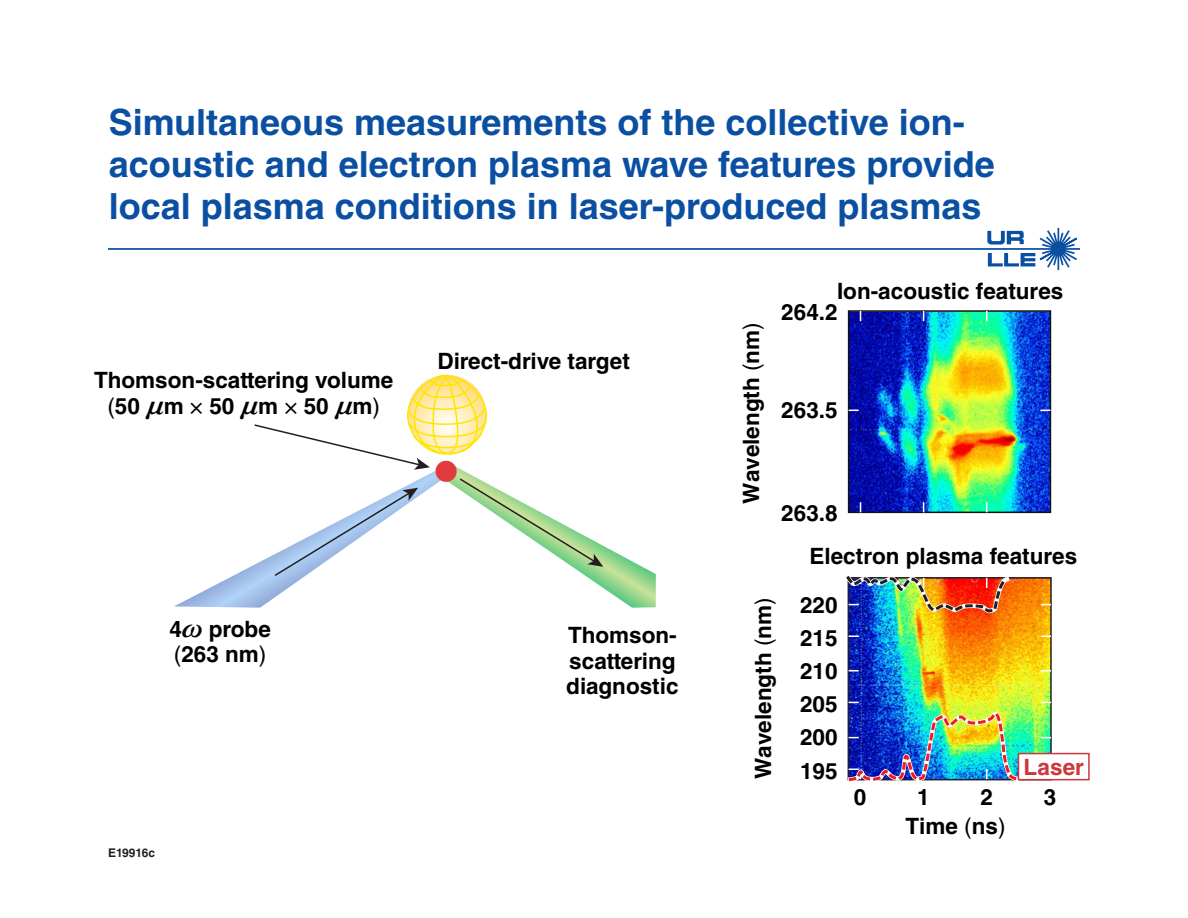
<style>
.page{position:relative;width:1188px;height:918px;background:#fff}
.page>*{position:absolute;margin:0;border:0;box-sizing:border-box;transform-origin:0 0}
.t1{font:700 36px/42px "Helvetica LT Std";color:#0a4fa2}
.t2{font:700 22.5px/25.5px "Helvetica LT Std";color:#000}
.t3{font:700 22.5px "Helvetica LT Std";color:#ce373c}
.t4{font:700 12px "Helvetica LT Std";color:#231f20}
.s1{font-weight:400}
.s2{font-family:"MM Greek";font-style:italic}
</style>
<div class="page">
<svg style="left:987px;top:227px;width:90px;height:44px"></svg>
<hr style="left:108px;top:248px;width:972px;height:2px;background:#0a4fa2">
<svg style="left:174px;top:374px;width:482px;height:234px"></svg>
<img style="left:851px;top:580px;width:198px;height:173px">
<div style="left:848px;top:577px;width:204px;height:203px;border:2px solid #231f20"></div>
<img style="left:851px;top:313px;width:197px;height:197px">
<div style="left:848px;top:310px;width:203px;height:203px;border:2px solid #121212"></div>
<img style="left:847px;top:710px;width:175px;height:72px">
<img style="left:846px;top:576px;width:166px;height:40px">
<div style="left:1018px;top:754px;width:71px;height:26px;background:#fff"></div>
<div style="left:1018px;top:753px;width:72px;height:27px;border:2px solid #ce373c"></div>
<p class="t1" style="left:109px;top:100px;width:888px">Simultaneous measurements of the collective ion&shy;acoustic and electron plasma wave features provide local plasma conditions in laser-produced plasmas</p>
<p class="t2" style="left:837px;top:278px;width:228px">Ion-acoustic features</p>
<p class="t2" style="left:94px;top:367px;width:301px;text-align:center">Thomson-scattering volume <span class="s1">(</span>50 <span class="s2">N</span>m <span class="s1">×</span> 50 <span class="s2">N</span>m <span class="s1">×</span> 50 <span class="s2">N</span>m<span class="s1">)</span></p>
<p class="t2" style="left:437px;top:348px;width:194px">Direct-drive target</p>
<p class="t2" style="left:169px;top:616px;width:103px">4<span class="s2">~</span> probe <span class="s1">(</span>263 nm<span class="s1">)</span></p>
<p class="t2" style="left:566px;top:622px;width:114px">Thomson&shy;scattering diagnostic</p>
<p class="t4" style="left:108px;top:846px;width:49px">E19916c</p>
<p class="t2" style="left:738px;top:504px;width:183px;rotate:-90deg">Wavelength <span class="s1">(</span>nm<span class="s1">)</span></p>
<p class="t2" style="left:781px;top:299px;width:58px">264.2</p>
<p class="t2" style="left:781px;top:397px;width:58px">263.5</p>
<p class="t2" style="left:781px;top:500px;width:58px">263.8</p>
<p class="t2" style="left:810px;top:543px;width:269px">Electron plasma features</p>
<p class="t2" style="left:750px;top:779px;width:183px;rotate:-90deg">Wavelength <span class="s1">(</span>nm<span class="s1">)</span></p>
<p class="t2" style="left:800px;top:592px;width:39px">220</p>
<p class="t2" style="left:800px;top:625px;width:39px">215</p>
<p class="t2" style="left:800px;top:658px;width:39px">210</p>
<p class="t2" style="left:800px;top:691px;width:39px">205</p>
<p class="t2" style="left:800px;top:724px;width:39px">200</p>
<p class="t2" style="left:800px;top:758px;width:39px">195</p>
<p class="t3" style="left:1023px;top:753px;width:62px">Laser</p>
<p class="t2" style="left:854px;top:784px;width:14px">0</p>
<p class="t2" style="left:905px;top:782px;width:102px;line-height:29.2px;text-indent:12px">1<br>Time <span class="s1">(</span>ns<span class="s1">)</span></p>
<p class="t2" style="left:980px;top:784px;width:14px">2</p>
<p class="t2" style="left:1044px;top:784px;width:14px">3</p>
</div>
